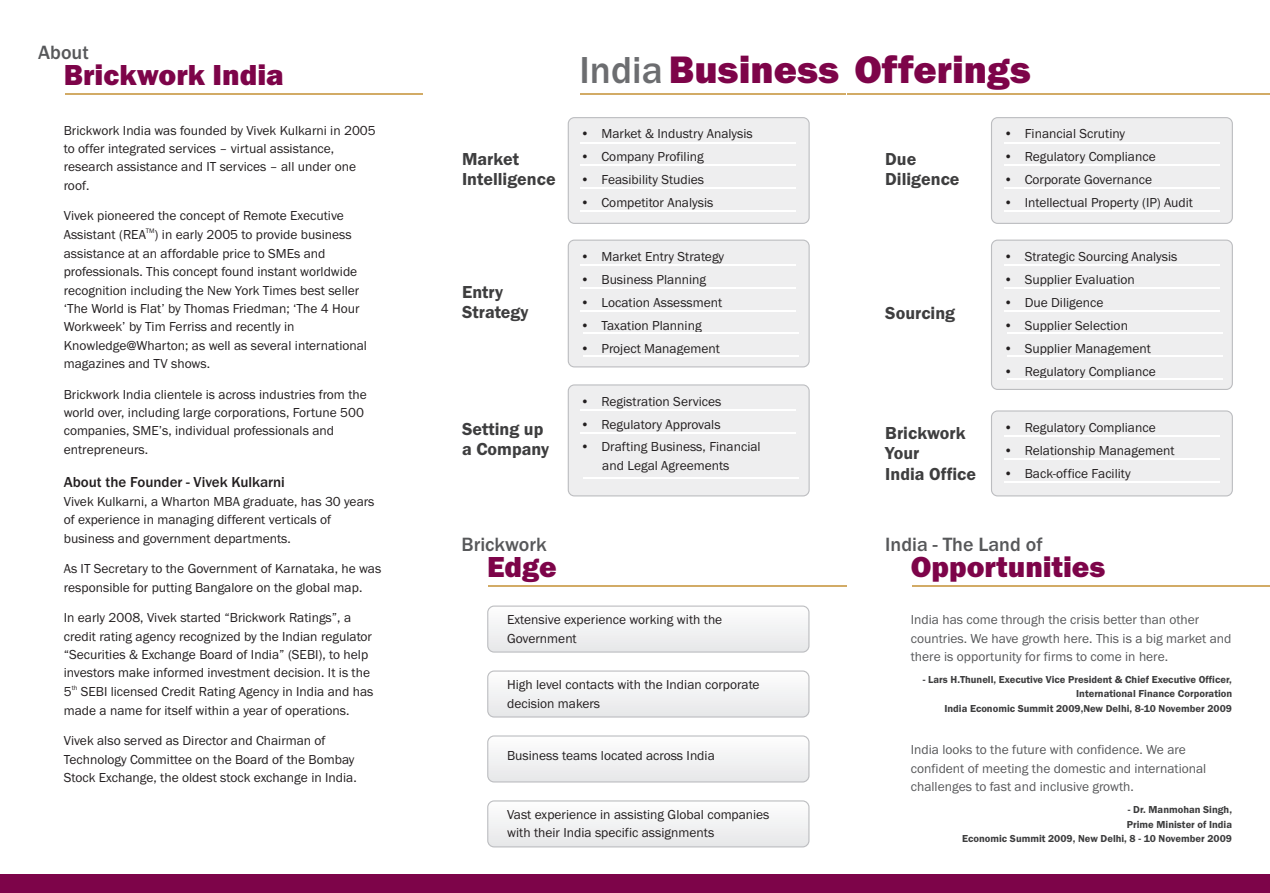
<style>
.page{position:relative;width:1270px;height:893px;background:#fff}
.page>*{position:absolute;margin:0;border:0;box-sizing:border-box;transform-origin:0 0}
.t1{font:800 39.75px "Franklin Gothic";color:#7d0449}
.t2{font:800 30px "Franklin Gothic";color:#7d0449}
.t3{font:500 19.95px "Franklin Gothic";color:#57585a}
.t4{font:600 18px/20.4px "Franklin Gothic";color:#3e3e3f}
.t5{font:500 15px "Franklin Gothic";color:#231f20}
.t6{font:13.5px/18.3px "Franklin Gothic";color:#231f20}
.t7{font:13.5px/18.3px "Franklin Gothic";color:#57585a}
.t8{font:600 10.5px/14.2px "Franklin Gothic";color:#3e3e3f;text-align:right}
.t9{font:6.75px "Franklin Gothic";color:#231f20}
.s1{font-weight:500;font-size:39px;color:#6c6d70}
</style>
<div class="page">
<hr style="left:65px;top:93px;width:358px;height:2px;background:#d2ab66">
<hr style="left:580px;top:93px;width:266px;height:2px;background:#d2ab66">
<div style="left:568px;top:117px;width:242px;height:107px;border:2px solid #bcbdc0;border-radius:6px"></div>
<div style="left:569px;top:118px;width:239px;height:105px;background:#eeeeef;border-radius:6px"></div>
<hr style="left:580px;top:142px;width:216px;height:1px;background:#fff">
<hr style="left:580px;top:165px;width:216px;height:1px;background:#fff">
<hr style="left:580px;top:188px;width:216px;height:1px;background:#fff">
<hr style="left:580px;top:210px;width:216px;height:1px;background:#fff">
<div style="left:568px;top:240px;width:242px;height:127px;border:2px solid #bcbdc0;border-radius:6px"></div>
<div style="left:569px;top:241px;width:239px;height:125px;background:#eeeeef;border-radius:6px"></div>
<hr style="left:580px;top:265px;width:216px;height:1px;background:#fff">
<hr style="left:580px;top:287px;width:216px;height:1px;background:#fff">
<hr style="left:580px;top:310px;width:216px;height:1px;background:#fff">
<hr style="left:584px;top:333px;width:215px;height:1px;background:#fff">
<hr style="left:584px;top:356px;width:215px;height:1px;background:#fff">
<div style="left:568px;top:384px;width:242px;height:112px;border:2px solid #bcbdc0;border-radius:6px"></div>
<div style="left:569px;top:386px;width:239px;height:109px;background:#eeeeef;border-radius:6px"></div>
<hr style="left:580px;top:409px;width:216px;height:1px;background:#fff">
<hr style="left:580px;top:432px;width:216px;height:1px;background:#fff">
<hr style="left:584px;top:478px;width:215px;height:1px;background:#fff">
<hr style="left:488px;top:585px;width:359px;height:2px;background:#d2ab66">
<div style="left:487px;top:606px;width:322px;height:47px;border:2px solid #bcbdc0;border-radius:6px"></div>
<div style="left:488px;top:607px;width:320px;height:44px;background:#f2f3f4;border-radius:6px"></div>
<div style="left:487px;top:670px;width:322px;height:48px;border:2px solid #bcbdc0;border-radius:6px"></div>
<div style="left:488px;top:672px;width:320px;height:44px;background:#f2f3f4;border-radius:6px"></div>
<div style="left:487px;top:735px;width:322px;height:47px;border:2px solid #bcbdc0;border-radius:6px"></div>
<div style="left:488px;top:737px;width:320px;height:44px;background:#f2f3f4;border-radius:6px"></div>
<div style="left:487px;top:800px;width:322px;height:47px;border:2px solid #bcbdc0;border-radius:6px"></div>
<div style="left:488px;top:801px;width:320px;height:45px;background:#f2f3f4;border-radius:6px"></div>
<div style="left:991px;top:117px;width:242px;height:107px;border:2px solid #bcbdc0;border-radius:6px"></div>
<div style="left:992px;top:118px;width:240px;height:105px;background:#eeeeef;border-radius:6px"></div>
<hr style="left:1004px;top:142px;width:215px;height:1px;background:#fff">
<hr style="left:1004px;top:165px;width:215px;height:1px;background:#fff">
<hr style="left:1004px;top:188px;width:215px;height:1px;background:#fff">
<hr style="left:1004px;top:210px;width:215px;height:1px;background:#fff">
<div style="left:991px;top:240px;width:242px;height:150px;border:2px solid #bcbdc0;border-radius:6px"></div>
<div style="left:992px;top:241px;width:240px;height:148px;background:#eeeeef;border-radius:6px"></div>
<hr style="left:1004px;top:265px;width:215px;height:1px;background:#fff">
<hr style="left:1004px;top:287px;width:215px;height:1px;background:#fff">
<hr style="left:1004px;top:310px;width:215px;height:1px;background:#fff">
<hr style="left:1007px;top:333px;width:215px;height:1px;background:#fff">
<hr style="left:1007px;top:356px;width:215px;height:1px;background:#fff">
<hr style="left:1007px;top:379px;width:215px;height:1px;background:#fff">
<div style="left:991px;top:410px;width:242px;height:86px;border:2px solid #bcbdc0;border-radius:6px"></div>
<div style="left:992px;top:412px;width:240px;height:83px;background:#eeeeef;border-radius:6px"></div>
<hr style="left:1004px;top:435px;width:215px;height:1px;background:#fff">
<hr style="left:1004px;top:458px;width:215px;height:1px;background:#fff">
<hr style="left:1004px;top:481px;width:215px;height:1px;background:#fff">
<hr style="left:847px;top:93px;width:423px;height:2px;background:#d2ab66">
<hr style="left:912px;top:585px;width:358px;height:2px;background:#d2ab66">
<div style="left:0;top:875px;width:423px;height:18px;background:#7d0449"></div>
<div style="left:423px;top:875px;width:424px;height:18px;background:#7d0449"></div>
<div style="left:847px;top:875px;width:423px;height:18px;background:#7d0449"></div>
<h3 class="t3" style="left:38px;top:45px;width:52px">About</h3>
<h2 class="t2" style="left:64px;top:64px;width:222px">Brickwork India</h2>
<h1 class="t1" style="left:579px;top:55px;width:453px"><span class="s1">India</span>Business Offerings</h1>
<p class="t6" style="left:580px;top:126px;width:174px">• Market &amp; Industry Analysis</p>
<p class="t6" style="left:580px;top:149px;width:125px">• Company Profiling</p>
<p class="t6" style="left:580px;top:172px;width:125px">• Feasibility Studies</p>
<p class="t6" style="left:580px;top:195px;width:134px">• Competitor Analysis</p>
<p class="t6" style="left:64px;top:122px;width:314px">Brickwork India was founded by Vivek Kulkarni in 2005 to offer integrated services – virtual assistance, research assistance and IT services – all under one roof.</p>
<p class="t6" style="left:64px;top:208px;width:282px">Vivek pioneered the concept of Remote Executive</p>
<p class="t9" style="left:146px;top:228px;width:10px">TM</p>
<p class="t6" style="left:64px;top:227px;width:305px">Assistant (REA ) in early 2005 to provide business assistance at an affordable price to SMEs and professionals. This concept found instant worldwide recognition including the New York Times best seller ‘The World is Flat’ by Thomas Friedman; ‘The 4 Hour Workweek’ by Tim Ferriss and recently in Knowledge@Wharton; as well as several international magazines and TV shows.</p>
<p class="t6" style="left:64px;top:386px;width:304px">Brickwork India clientele is across industries from the world over, including large corporations, Fortune 500 companies, SME’s, individual professionals and entrepreneurs.</p>
<p class="t5" style="left:64px;top:477px;width:223px">About the Founder - Vivek Kulkarni</p>
<p class="t6" style="left:64px;top:493px;width:312px">Vivek Kulkarni, a Wharton MBA graduate, has 30 years of experience in managing different verticals of business and government departments.</p>
<p class="t6" style="left:64px;top:561px;width:319px">As IT Secretary to the Government of Karnataka, he was responsible for putting Bangalore on the global map.</p>
<p class="t6" style="left:64px;top:610px;width:310px">In early 2008, Vivek started “Brickwork Ratings”, a credit rating agency recognized by the Indian regulator “Securities &amp; Exchange Board of India” (SEBI), to help investors make informed investment decision. It is the</p>
<p class="t9" style="left:72px;top:685px;width:7px">th</p>
<p class="t6" style="left:64px;top:684px;width:311px">5 SEBI licensed Credit Rating Agency in India and has made a name for itself within a year of operations.</p>
<p class="t6" style="left:64px;top:733px;width:294px">Vivek also served as Director and Chairman of<br>Technology Committee on the Board of the Bombay<br>Stock Exchange, the oldest stock exchange in India.</p>
<p class="t6" style="left:1004px;top:126px;width:123px">• Financial Scrutiny</p>
<p class="t6" style="left:1004px;top:149px;width:153px">• Regulatory Compliance</p>
<p class="t6" style="left:1004px;top:172px;width:150px">• Corporate Governance</p>
<p class="t6" style="left:1004px;top:195px;width:191px">• Intellectual Property (IP) Audit</p>
<h3 class="t4" style="left:462px;top:150px;width:95px">Market<br>Intelligence</h3>
<h3 class="t4" style="left:885px;top:150px;width:76px">Due<br>Diligence</h3>
<p class="t6" style="left:580px;top:248px;width:145px">• Market Entry Strategy</p>
<p class="t6" style="left:580px;top:271px;width:127px">• Business Planning</p>
<p class="t6" style="left:580px;top:294px;width:143px">• Location Assessment</p>
<p class="t6" style="left:580px;top:317px;width:123px">• Taxation Planning</p>
<p class="t6" style="left:580px;top:340px;width:141px">• Project Management</p>
<p class="t6" style="left:1004px;top:248px;width:175px">• Strategic Sourcing Analysis</p>
<p class="t6" style="left:1004px;top:271px;width:133px">• Supplier Evaluation</p>
<p class="t6" style="left:1004px;top:294px;width:101px">• Due Diligence</p>
<p class="t6" style="left:1004px;top:317px;width:126px">• Supplier Selection</p>
<p class="t6" style="left:1004px;top:340px;width:149px">• Supplier Management</p>
<p class="t6" style="left:1004px;top:363px;width:153px">• Regulatory Compliance</p>
<h3 class="t4" style="left:462px;top:283px;width:68px">Entry<br>Strategy</h3>
<h3 class="t4" style="left:885px;top:305px;width:71px">Sourcing</h3>
<p class="t6" style="left:580px;top:393px;width:143px">• Registration Services</p>
<p class="t6" style="left:580px;top:416px;width:142px">• Regulatory Approvals</p>
<p class="t6" style="left:602px;top:439px;width:160px;text-indent:-22px">• Drafting Business, Financial and Legal Agreements</p>
<h3 class="t4" style="left:885px;top:424px;width:92px">Brickwork<br>Your<br>India Office</h3>
<p class="t6" style="left:1004px;top:419px;width:153px">• Regulatory Compliance</p>
<h3 class="t4" style="left:462px;top:420px;width:89px">Setting up a Company</h3>
<p class="t6" style="left:1004px;top:442px;width:172px">• Relationship Management</p>
<p class="t6" style="left:1004px;top:465px;width:128px">• Back-office Facility</p>
<h3 class="t3" style="left:885px;top:537px;width:159px">India - The Land of</h3>
<h2 class="t2" style="left:911px;top:556px;width:196px">Opportunities</h2>
<p class="t7" style="left:911px;top:612px;width:322px">India has come through the crisis better than other countries. We have growth here. This is a big market and there is opportunity for firms to come in here.</p>
<p class="t8" style="left:923px;top:673px;width:311px">- Lars H.Thunell, Executive Vice President &amp; Chief Executive Officer,<br>International Finance Corporation<br>India Economic Summit 2009,New Delhi, 8-10 November 2009</p>
<p class="t7" style="left:911px;top:742px;width:297px">India looks to the future with confidence. We are confident of meeting the domestic and international challenges to fast and inclusive growth.</p>
<p class="t8" style="left:962px;top:803px;width:271px">- Dr. Manmohan Singh,<br>Prime Minister of India<br>Economic Summit 2009, New Delhi, 8 - 10 November 2009</p>
<h3 class="t3" style="left:462px;top:537px;width:87px">Brickwork</h3>
<h2 class="t2" style="left:487px;top:556px;width:71px">Edge</h2>
<p class="t6" style="left:507px;top:612px;width:217px">Extensive experience working with the<br>Government</p>
<p class="t6" style="left:507px;top:677px;width:254px">High level contacts with the Indian corporate decision makers</p>
<p class="t6" style="left:507px;top:748px;width:209px">Business teams located across India</p>
<p class="t6" style="left:507px;top:806px;width:264px">Vast experience in assisting Global companies with their India specific assignments</p>
</div>
